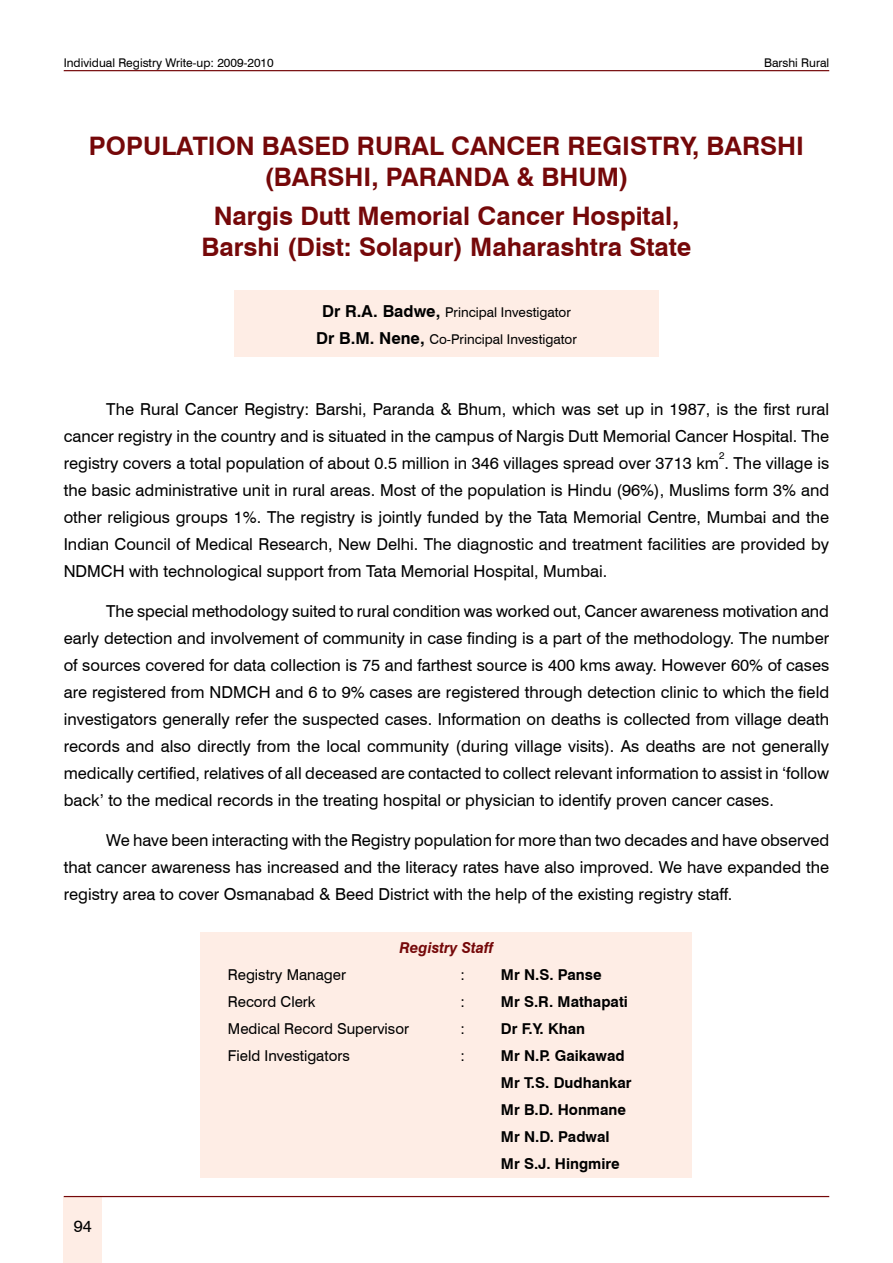
<style>
.page{position:relative;width:893px;height:1263px;background:#fff}
.page>*{position:absolute;margin:0;border:0;box-sizing:border-box;transform-origin:0 0}
.t1{font:700 25.5px/30.6px "Swiss 721 BT";color:#750809;text-align:center}
.t2{font:16.5px/27px "Swiss 721 BT";color:#000;text-align:justify}
.t3{font:700 15px/27px "Swiss 721 BT";color:#000}
.t4{font:15px "Swiss 721 BT";color:#000}
.t5{font:italic 700 15px "Swiss 721 BT";color:#750809}
.t6{font:13.5px/27px "Swiss 721 BT";color:#000;text-align:center}
.t7{font:12px "Swiss 721 BT";color:#000}
.t8{font:9.9px "Swiss 721 BT";color:#000}
.s1{font-weight:700;font-size:16.5px}
</style>
<div class="page">
<hr style="left:64px;top:70px;width:765px;height:1px;background:#750809">
<div style="left:64px;top:1197px;width:38px;height:66px;background:#feede5"></div>
<hr style="left:64px;top:1196px;width:765px;height:1px;background:#750809">
<div style="left:234px;top:291px;width:425px;height:66px;background:#feede5"></div>
<div style="left:201px;top:932px;width:491px;height:246px;background:#feede5"></div>
<p class="t7" style="left:64px;top:55px;width:212px">Individual Registry Write-up: 2009-2010</p>
<p class="t7" style="left:764px;top:55px;width:67px">Barshi Rural</p>
<h1 class="t1" style="left:89px;top:131px;width:717px">POPULATION BASED RURAL CANCER REGISTRY, BARSHI (BARSHI, PARANDA &amp; BHUM)</h1>
<h1 class="t1" style="left:201px;top:201px;width:491px">Nargis Dutt Memorial Cancer Hospital,<br>Barshi (Dist: Solapur) Maharashtra State</h1>
<p class="t6" style="left:316px;top:298px;width:262px"><span class="s1">Dr R.A. Badwe,</span> Principal Investigator<br><span class="s1">Dr B.M. Nene,</span> Co-Principal Investigator</p>
<p class="t2" style="left:64px;top:396px;width:767px;text-indent:43px">The Rural Cancer Registry: Barshi, Paranda &amp; Bhum, which was set up in 1987, is the first rural cancer registry in the country and is situated in the campus of Nargis Dutt Memorial Cancer Hospital. The registry covers a total population of about 0.5 million in 346 villages spread over 3713 km . The village is</p>
<p class="t8" style="left:719px;top:450px;width:7px">2</p>
<p class="t2" style="left:64px;top:477px;width:767px">the basic administrative unit in rural areas. Most of the population is Hindu (96%), Muslims form 3% and other religious groups 1%. The registry is jointly funded by the Tata Memorial Centre, Mumbai and the Indian Council of Medical Research, New Delhi. The diagnostic and treatment facilities are provided by NDMCH with technological support from Tata Memorial Hospital, Mumbai.</p>
<p class="t2" style="left:64px;top:597px;width:767px;text-indent:43px">The special methodology suited to rural condition was worked out, Cancer awareness motivation and early detection and involvement of community in case finding is a part of the methodology. The number of sources covered for data collection is 75 and farthest source is 400 kms away. However 60% of cases are registered from NDMCH and 6 to 9% cases are registered through detection clinic to which the field investigators generally refer the suspected cases. Information on deaths is collected from village death records and also directly from the local community (during village visits). As deaths are not generally medically certified, relatives of all deceased are contacted to collect relevant information to assist in ‘follow back’ to the medical records in the treating hospital or physician to identify proven cancer cases.</p>
<p class="t2" style="left:64px;top:826px;width:767px;text-indent:43px">We have been interacting with the Registry population for more than two decades and have observed that cancer awareness has increased and the literacy rates have also improved. We have expanded the registry area to cover Osmanabad &amp; Beed District with the help of the existing registry staff.</p>
<p class="t5" style="left:399px;top:938px;width:95px">Registry Staff</p>
<p class="t2" style="left:74px;top:1213px;width:20px">94</p>
<p class="t4" style="left:228px;top:965px;width:120px">Registry Manager</p>
<p class="t4" style="left:460px;top:965px;width:6px">:</p>
<p class="t3" style="left:501px;top:961px;width:102px">Mr N.S. Panse</p>
<p class="t4" style="left:228px;top:992px;width:89px">Record Clerk</p>
<p class="t4" style="left:460px;top:992px;width:6px">:</p>
<p class="t3" style="left:501px;top:988px;width:128px">Mr S.R. Mathapati</p>
<p class="t4" style="left:228px;top:1019px;width:183px">Medical Record Supervisor</p>
<p class="t4" style="left:460px;top:1019px;width:6px">:</p>
<p class="t3" style="left:501px;top:1015px;width:86px">Dr F.Y. Khan</p>
<p class="t4" style="left:228px;top:1046px;width:123px">Field Investigators</p>
<p class="t4" style="left:460px;top:1046px;width:6px">:</p>
<p class="t3" style="left:501px;top:1042px;width:132px">Mr N.P. Gaikawad<br>Mr T.S. Dudhankar<br>Mr B.D. Honmane<br>Mr N.D. Padwal<br>Mr S.J. Hingmire</p>
</div>
